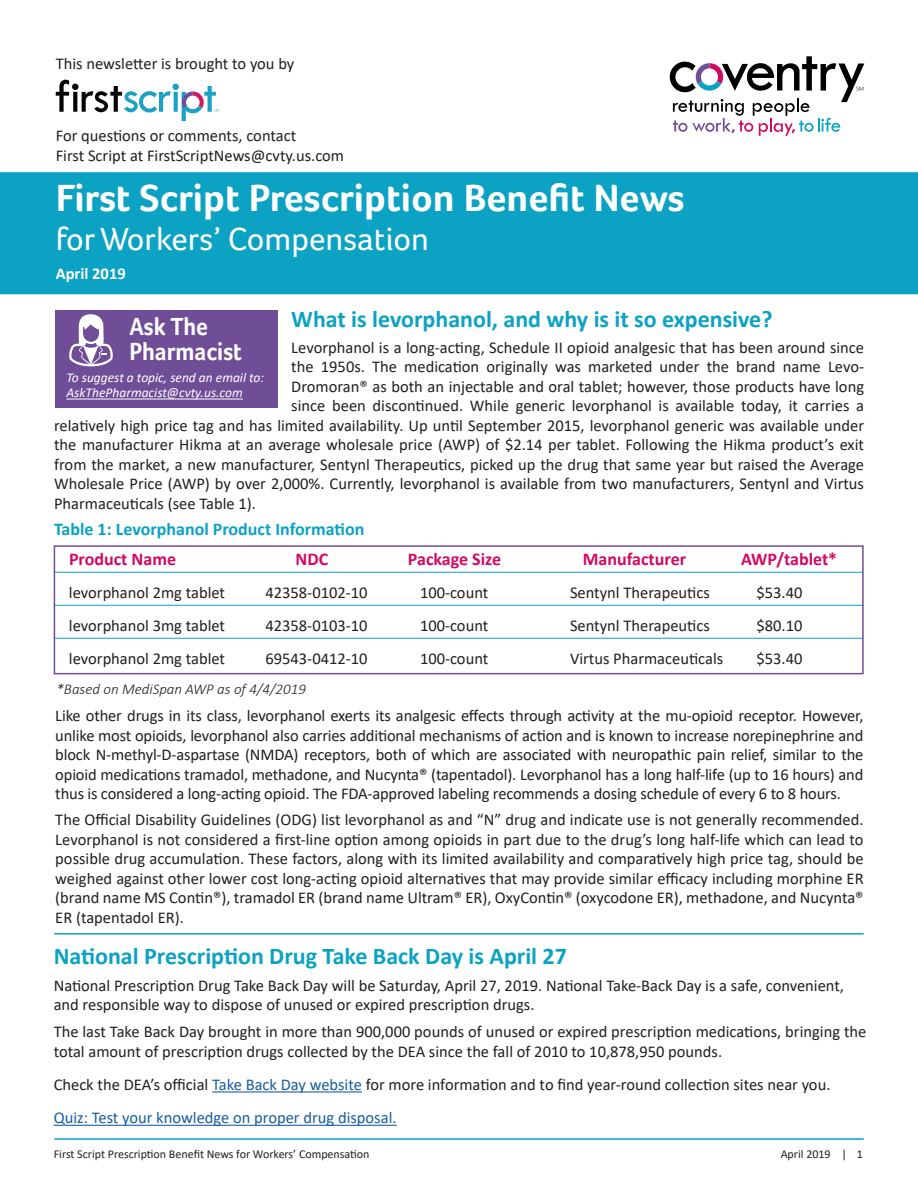
<style>
.page{position:relative;width:918px;height:1188px;background:#fff}
.page>*{position:absolute;margin:0;border:0;box-sizing:border-box;transform-origin:0 0}
.t1{font:700 39px "Foco";color:#fff}
.t2{font:33px "Foco";color:#fff}
.Head{font:700 25.5px/25.5px "Foco";color:#fff;scale:.9 1}
.Body{font:700 24px "Calibri";color:#0ba2c3}
.Bullets{font:700 18px "Calibri";color:#d20962}
.Body-2{font:700 18px "Calibri";color:#0ba2c3}
.Body-3{font:16.5px/19.5px "Calibri";color:#231f20}
.Bullets-2{font:16.5px "Calibri";color:#231f20}
.Body-4{font:16.5px "Calibri";color:#175d9e}
.Subhead{font:700 16.5px "Calibri";color:#fff}
.Body-5{font:italic 300 15px "Calibri";color:#231f20}
.Body-6{font:italic 13.5px/15px "Calibri";color:#fff}
.t3{font:12px "Calibri";color:#231f20}
.s1{color:#175d9e}
</style>
<div class="page">
<div style="left:0;top:172px;width:918px;height:122px;background:#0ba2c3"></div>
<svg style="left:56px;top:80px;width:163px;height:41px"></svg>
<svg style="left:670px;top:56px;width:194px;height:80px"></svg>
<hr style="left:54px;top:1138px;width:810px;height:2px;background:#0ba2c3">
<hr style="left:54px;top:933px;width:810px;height:2px;background:#0ba2c3">
<div style="left:55px;top:310px;width:223px;height:97px;background:#704d97"></div>
<hr style="left:66px;top:399px;width:177px;height:1px;background:#fff">
<svg style="left:69px;top:314px;width:44px;height:52px"></svg>
<hr style="left:54px;top:572px;width:809px;height:1px;background:#0ba2c3">
<hr style="left:54px;top:605px;width:809px;height:1px;background:#0ba2c3">
<hr style="left:54px;top:638px;width:809px;height:1px;background:#0ba2c3">
<div style="left:54px;top:545px;width:810px;height:129px;border:2px solid #704d97"></div>
<hr style="left:212px;top:1091px;width:150px;height:2px;background:#175d9e">
<hr style="left:54px;top:1125px;width:343px;height:1px;background:#175d9e">
<p class="Body-3" style="left:56px;top:53px;width:240px">This newsletter is brought to you by</p>
<p class="Body-3" style="left:56px;top:125px;width:290px">For questions or comments, contact<br>First Script at FirstScriptNews@cvty.us.com</p>
<p class="t1" style="left:56px;top:175px;width:631px">First Script Prescription Benefit News</p>
<p class="t2" style="left:56px;top:220px;width:375px">for Workers’ Compensation</p>
<p class="Subhead" style="left:56px;top:262px;width:72px">April 2019</p>
<p class="Head" style="left:129px;top:313px;width:126px">Ask The<br>Pharmacist</p>
<p class="Body" style="left:291px;top:302px;width:483px">What is levorphanol, and why is it so expensive?</p>
<p class="Body-3" style="left:291px;top:337px;width:574px">Levorphanol is a long-acting, Schedule II opioid analgesic that has been around since</p>
<p class="Body-3" style="left:291px;top:357px;width:574px">the 1950s. The medication originally was marketed under the brand name Levo-</p>
<p class="Body-3" style="left:291px;top:376px;width:574px">Dromoran® as both an injectable and oral tablet; however, those products have long</p>
<p class="Body-3" style="left:291px;top:396px;width:574px">since been discontinued. While generic levorphanol is available today, it carries a</p>
<p class="Body-3" style="left:54px;top:415px;width:811px">relatively high price tag and has limited availability. Up until September 2015, levorphanol generic was available under</p>
<p class="Body-3" style="left:54px;top:435px;width:811px">the manufacturer Hikma at an average wholesale price (AWP) of $2.14 per tablet. Following the Hikma product’s exit</p>
<p class="Body-3" style="left:54px;top:454px;width:811px">from the market, a new manufacturer, Sentynl Therapeutics, picked up the drug that same year but raised the Average</p>
<p class="Body-3" style="left:54px;top:474px;width:811px">Wholesale Price (AWP) by over 2,000%. Currently, levorphanol is available from two manufacturers, Sentynl and Virtus</p>
<p class="Body-3" style="left:54px;top:493px;width:203px">Pharmaceuticals (see Table 1).</p>
<p class="Body-6" style="left:66px;top:370px;width:199px">To suggest a topic, send an email to:<br>AskThePharmacist@cvty.us.com</p>
<p class="Body-2" style="left:54px;top:517px;width:312px">Table 1: Levorphanol Product Information</p>
<p class="Bullets" style="left:69px;top:546px;width:109px">Product Name</p>
<p class="Bullets" style="left:296px;top:546px;width:34px">NDC</p>
<p class="Bullets" style="left:408px;top:546px;width:95px">Package Size</p>
<p class="Bullets" style="left:583px;top:546px;width:105px">Manufacturer</p>
<p class="Bullets" style="left:741px;top:546px;width:98px">AWP/tablet*</p>
<p class="Bullets-2" style="left:69px;top:581px;width:158px">levorphanol 2mg tablet</p>
<p class="Bullets-2" style="left:265px;top:581px;width:104px">42358-0102-10</p>
<p class="Bullets-2" style="left:420px;top:581px;width:70px">100-count</p>
<p class="Bullets-2" style="left:570px;top:581px;width:141px">Sentynl Therapeutics</p>
<p class="Bullets-2" style="left:756px;top:581px;width:47px">$53.40</p>
<p class="Bullets-2" style="left:69px;top:614px;width:158px">levorphanol 3mg tablet</p>
<p class="Bullets-2" style="left:265px;top:614px;width:104px">42358-0103-10</p>
<p class="Bullets-2" style="left:420px;top:614px;width:70px">100-count</p>
<p class="Bullets-2" style="left:570px;top:614px;width:141px">Sentynl Therapeutics</p>
<p class="Bullets-2" style="left:756px;top:614px;width:47px">$80.10</p>
<p class="Bullets-2" style="left:69px;top:647px;width:158px">levorphanol 2mg tablet</p>
<p class="Bullets-2" style="left:265px;top:647px;width:104px">69543-0412-10</p>
<p class="Bullets-2" style="left:420px;top:647px;width:70px">100-count</p>
<p class="Bullets-2" style="left:570px;top:647px;width:155px">Virtus Pharmaceuticals</p>
<p class="Bullets-2" style="left:756px;top:647px;width:47px">$53.40</p>
<p class="Body-5" style="left:57px;top:680px;width:251px">*Based on MediSpan AWP as of 4/4/2019</p>
<p class="Body-3" style="left:55px;top:706px;width:810px;text-align:justify">Like other drugs in its class, levorphanol exerts its analgesic effects through activity at the mu-opioid receptor. However, unlike most opioids, levorphanol also carries additional mechanisms of action and is known to increase norepinephrine and block N-methyl-D-aspartase (NMDA) receptors, both of which are associated with neuropathic pain relief, similar to the opioid medications tramadol, methadone, and Nucynta® (tapentadol). Levorphanol has a long half-life (up to 16 hours) and thus is considered a long-acting opioid. The FDA-approved labeling recommends a dosing schedule of every 6 to 8 hours.</p>
<p class="Body-3" style="left:55px;top:810px;width:810px;text-align:justify">The Official Disability Guidelines (ODG) list levorphanol as and “N” drug and indicate use is not generally recommended.<br>Levorphanol is not considered a first-line option among opioids in part due to the drug’s long half-life which can lead to possible drug accumulation. These factors, along with its limited availability and comparatively high price tag, should be weighed against other lower cost long-acting opioid alternatives that may provide similar efficacy including morphine ER (brand name MS Contin®), tramadol ER (brand name Ultram® ER), OxyContin® (oxycodone ER), methadone, and Nucynta® ER (tapentadol ER).</p>
<p class="Body" style="left:54px;top:939px;width:515px">National Prescription Drug Take Back Day is April 27</p>
<p class="Body-3" style="left:54px;top:975px;width:792px">National Prescription Drug Take Back Day will be Saturday, April 27, 2019. National Take-Back Day is a safe, convenient, and responsible way to dispose of unused or expired prescription drugs.</p>
<p class="Body-3" style="left:54px;top:1021px;width:814px">The last Take Back Day brought in more than 900,000 pounds of unused or expired prescription medications, bringing the total amount of prescription drugs collected by the DEA since the fall of 2010 to 10,878,950 pounds.</p>
<p class="Body-3" style="left:54px;top:1074px;width:778px">Check the DEA’s official <span class="s1">Take Back Day website</span> for more information and to find year-round collection sites near you.</p>
<p class="Body-4" style="left:54px;top:1106px;width:344px">Quiz: Test your knowledge on proper drug disposal.</p>
<p class="t3" style="left:54px;top:1146px;width:317px">First Script Prescription Benefit News for Workers’ Compensation</p>
<p class="t3" style="left:781px;top:1145px;width:84px">April 2019 | 1</p>
</div>
